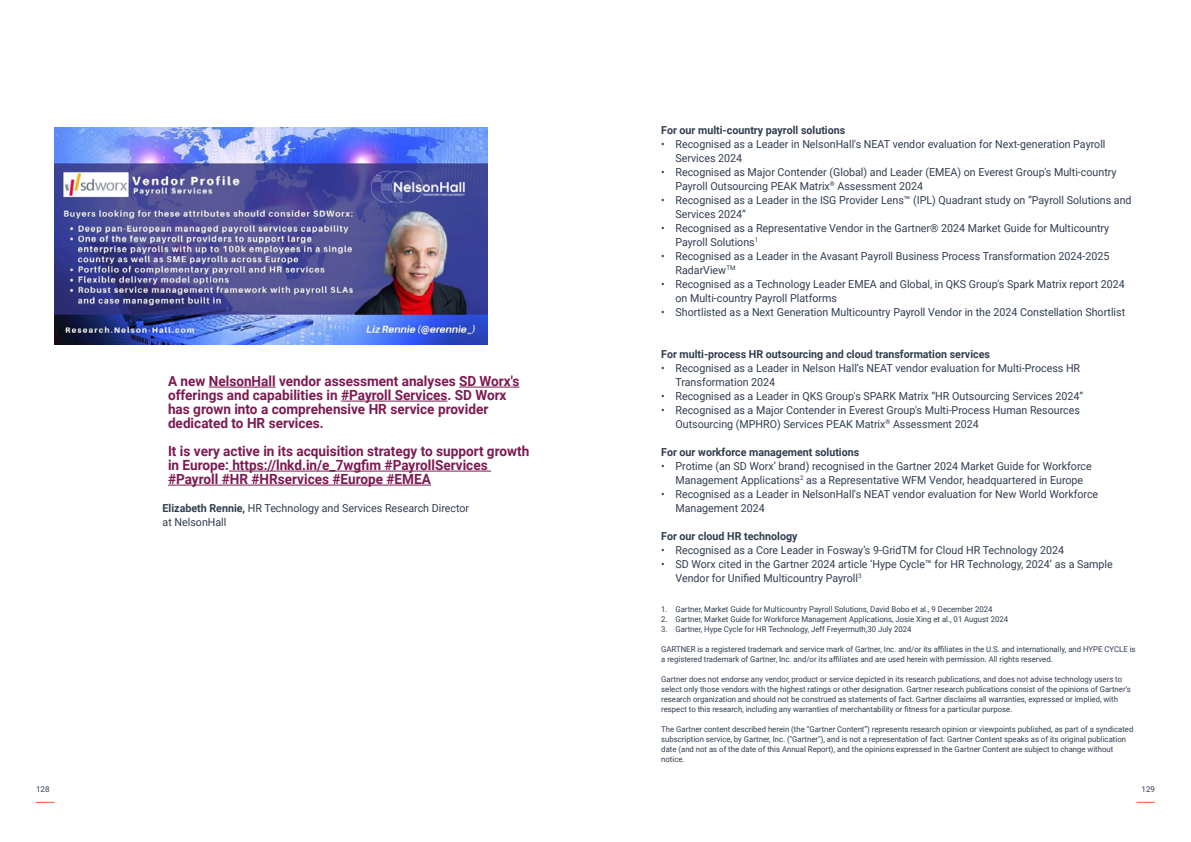
<style>
.page{position:relative;width:1191px;height:842px;background:#fff}
.page>*{position:absolute;margin:0;border:0;box-sizing:border-box;transform-origin:0 0}
.t1{font:700 14px/14px "Roboto";color:#7c1a52}
.t2{font:11px/14px "Roboto";color:#313d4f}
.t3{font:700 11px "Roboto";color:#313d4f}
.t4{font:8px/10px "Roboto";color:#313d4f}
.s1{font-weight:700}
</style>
<div class="page">
<svg style="left:36px;top:802px;width:19px;height:1px"></svg>
<svg style="left:1136px;top:802px;width:19px;height:1px"></svg>
<hr style="left:209px;top:387px;width:67px;height:1px;background:#7c1a52">
<hr style="left:459px;top:387px;width:60px;height:1px;background:#7c1a52">
<hr style="left:341px;top:401px;width:106px;height:1px;background:#7c1a52">
<hr style="left:229px;top:471px;width:262px;height:1px;background:#7c1a52">
<hr style="left:168px;top:485px;width:263px;height:1px;background:#7c1a52">
<img style="left:55px;top:128px;width:433px;height:216px">
<p class="t1" style="left:168px;top:374px;width:353px">A new NelsonHall vendor assessment analyses SD Worx's offerings and capabilities in #Payroll Services. SD Worx has grown into a comprehensive HR service provider dedicated to HR services.</p>
<p class="t1" style="left:168px;top:444px;width:363px">It is very active in its acquisition strategy to support growth in Europe: https://lnkd.in/e_7wgfim #PayrollServices #Payroll #HR #HRservices #Europe #EMEA</p>
<p class="t2" style="left:163px;top:501px;width:308px"><span class="s1">Elizabeth Rennie,</span> HR Technology and Services Research Director at NelsonHall</p>
<p class="t3" style="left:661px;top:122px;width:185px">For our multi-country payroll solutions</p>
<p class="t2" style="left:675px;top:137px;width:431px;text-indent:-14px">• Recognised as a Leader in NelsonHall's NEAT vendor evaluation for Next-generation Payroll<br>Services 2024</p>
<p class="t2" style="left:675px;top:165px;width:442px;text-indent:-14px">• Recognised as Major Contender (Global) and Leader (EMEA) on Everest Group's Multi-country<br>Payroll Outsourcing PEAK Matrix<sup>®</sup> Assessment 2024</p>
<p class="t2" style="left:675px;top:193px;width:457px;text-indent:-14px">• Recognised as a Leader in the ISG Provider Lens™ (IPL) Quadrant study on “Payroll Solutions and<br>Services 2024”</p>
<p class="t2" style="left:675px;top:221px;width:435px;text-indent:-14px">• Recognised as a Representative Vendor in the Gartner® 2024 Market Guide for Multicountry<br>Payroll Solutions<sup>1</sup></p>
<p class="t2" style="left:675px;top:249px;width:435px;text-indent:-14px">• Recognised as a Leader in the Avasant Payroll Business Process Transformation 2024-2025<br>RadarView<sup>TM</sup></p>
<p class="t2" style="left:675px;top:277px;width:451px;text-indent:-14px">• Recognised as a Technology Leader EMEA and Global, in QKS Group's Spark Matrix report 2024 on Multi-country Payroll Platforms</p>
<p class="t2" style="left:661px;top:305px;width:465px">• Shortlisted as a Next Generation Multicountry Payroll Vendor in the 2024 Constellation Shortlist</p>
<p class="t3" style="left:661px;top:346px;width:330px">For multi-process HR outsourcing and cloud transformation services</p>
<p class="t2" style="left:675px;top:361px;width:406px;text-indent:-14px">• Recognised as a Leader in Nelson Hall’s NEAT vendor evaluation for Multi-Process HR<br>Transformation 2024</p>
<p class="t2" style="left:661px;top:389px;width:423px">• Recognised as a Leader in QKS Group's SPARK Matrix “HR Outsourcing Services 2024”</p>
<p class="t2" style="left:675px;top:403px;width:406px;text-indent:-14px">• Recognised as a Major Contender in Everest Group's Multi-Process Human Resources<br>Outsourcing (MPHRO) Services PEAK Matrix<sup>®</sup> Assessment 2024</p>
<p class="t3" style="left:661px;top:444px;width:199px">For our workforce management solutions</p>
<p class="t2" style="left:661px;top:459px;width:432px;text-align:center">• Protime (an SD Worx’ brand) recognised in the Gartner 2024 Market Guide for Workforce<br>Management Applications<sup>2</sup> as a Representative WFM Vendor, headquartered in Europe</p>
<p class="t2" style="left:675px;top:487px;width:424px;text-indent:-14px">• Recognised as a Leader in NelsonHall's NEAT vendor evaluation for New World Workforce<br>Management 2024</p>
<p class="t3" style="left:661px;top:528px;width:138px">For our cloud HR technology</p>
<p class="t2" style="left:661px;top:543px;width:404px">• Recognised as a Core Leader in Fosway’s 9-GridTM for Cloud HR Technology 2024</p>
<p class="t2" style="left:675px;top:557px;width:439px;text-indent:-14px">• SD Worx cited in the Gartner 2024 article ‘Hype Cycle™ for HR Technology, 2024’ as a Sample<br>Vendor for Unified Multicountry Payroll<sup>3</sup></p>
<p class="t4" style="left:661px;top:604px;width:333px">1. Gartner, Market Guide for Multicountry Payroll Solutions, David Bobo et al., 9 December 2024</p>
<p class="t4" style="left:661px;top:614px;width:348px">2. Gartner, Market Guide for Workforce Management Applications, Josie Xing et al., 01 August 2024</p>
<p class="t4" style="left:661px;top:624px;width:252px">3. Gartner, Hype Cycle for HR Technology, Jeff Freyermuth,30 July 2024</p>
<p class="t4" style="left:661px;top:644px;width:476px">GARTNER is a registered trademark and service mark of Gartner, Inc. and/or its affiliates in the U.S. and internationally, and HYPE CYCLE is a registered trademark of Gartner, Inc. and/or its affiliates and are used herein with permission. All rights reserved.</p>
<p class="t4" style="left:661px;top:674px;width:471px">Gartner does not endorse any vendor, product or service depicted in its research publications, and does not advise technology users to select only those vendors with the highest ratings or other designation. Gartner research publications consist of the opinions of Gartner’s research organization and should not be construed as statements of fact. Gartner disclaims all warranties, expressed or implied, with respect to this research, including any warranties of merchantability or fitness for a particular purpose.</p>
<p class="t4" style="left:661px;top:724px;width:474px">The Gartner content described herein (the “Gartner Content”) represents research opinion or viewpoints published, as part of a syndicated subscription service, by Gartner, Inc. ("Gartner"), and is not a representation of fact. Gartner Content speaks as of its original publication date (and not as of the date of this Annual Report), and the opinions expressed in the Gartner Content are subject to change without notice.</p>
<p class="t4" style="left:36px;top:784px;width:15px">128</p>
<p class="t4" style="left:1141px;top:784px;width:15px">129</p>
</div>
